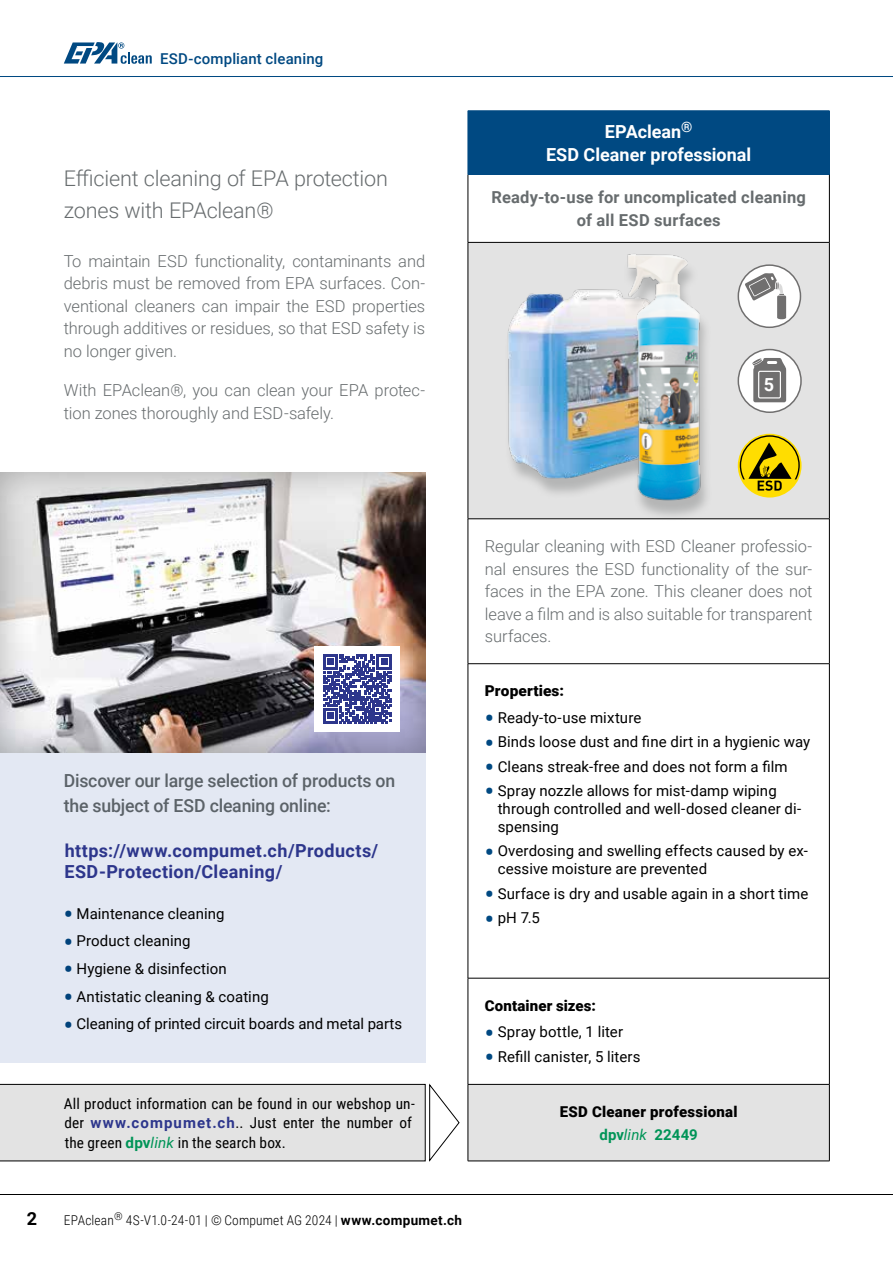
<style>
.page{position:relative;width:893px;height:1263px;background:#fff}
.page>*{position:absolute;margin:0;border:0;box-sizing:border-box;transform-origin:0 0}
.t1{font:300 21.6px/32.4px "Roboto";letter-spacing:-.01em;color:#676c6e}
.t2{font:500 18px/24.8px "Roboto";letter-spacing:-.01em;color:#676c6e}
.t3{font:700 18px/21px "Roboto";letter-spacing:.025em;color:#2d368c}
.t4{font:700 18px/22.5px "Roboto";color:#fff;text-align:center}
.t5{font:700 18px "Roboto";color:#000}
.t6{font:300 16.5px/22.5px "Roboto";letter-spacing:-.005em;color:#676c6e;text-align:justify}
.t7{font:700 16.5px/22.5px "Roboto";letter-spacing:.015em;color:#676c6e;text-align:center}
.t8{font:15px/18px "Roboto";letter-spacing:.005em;color:#000}
.t9{font:15px/19.5px "Roboto Condensed";letter-spacing:.01em;color:#000}
.t10{font:900 15px/22.8px "Roboto";letter-spacing:.015em;color:#000;text-align:center}
.t11{font:500 15px "Roboto";letter-spacing:.01em;color:#004982}
.t12{font:300 13.5px "Roboto Condensed";letter-spacing:.01em;color:#000}
.s1{font-weight:700;font-size:25.5px;color:#004982}
.s2{font-family:"Roboto";font-weight:700;color:#2d368c}
.s3{font-family:"Roboto";font-weight:700;color:#009457}
.s4{font-family:"Roboto";font-style:italic;color:#009457}
.s5{font-weight:700;color:#009457}
.s6{font-weight:400;font-style:italic;color:#009457}
.s7{font-family:"Roboto";font-weight:700}
</style>
<div class="page">
<hr style="left:0;top:75px;width:893px;height:4px;background:#fff;opacity:.75">
<hr style="left:0;top:1193px;width:893px;height:3px;background:#fff;opacity:.75">
<svg style="left:64px;top:42px;width:88px;height:22px"></svg>
<div style="left:468px;top:111px;width:361px;height:63px;background:#004982"></div>
<svg style="left:469px;top:243px;width:360px;height:918px"></svg>
<hr style="left:468px;top:175px;width:1px;height:67px;background:#000">
<hr style="left:829px;top:175px;width:1px;height:67px;background:#000">
<hr style="left:468px;top:242px;width:362px;height:1px;background:#000">
<hr style="left:468px;top:243px;width:1px;height:276px;background:#000">
<hr style="left:829px;top:243px;width:1px;height:276px;background:#000">
<hr style="left:468px;top:518px;width:362px;height:1px;background:#000">
<hr style="left:468px;top:663px;width:362px;height:1px;background:#000">
<hr style="left:468px;top:519px;width:1px;height:144px;background:#000">
<hr style="left:829px;top:519px;width:1px;height:144px;background:#000">
<hr style="left:468px;top:664px;width:1px;height:314px;background:#000">
<hr style="left:829px;top:664px;width:1px;height:314px;background:#000">
<hr style="left:468px;top:978px;width:362px;height:1px;background:#000">
<hr style="left:468px;top:978px;width:1px;height:106px;background:#000">
<hr style="left:829px;top:978px;width:1px;height:106px;background:#000">
<hr style="left:468px;top:1084px;width:362px;height:1px;background:#000">
<hr style="left:468px;top:1084px;width:1px;height:77px;background:#000">
<hr style="left:829px;top:1084px;width:1px;height:77px;background:#000">
<hr style="left:468px;top:1161px;width:362px;height:1px;background:#000">
<hr style="left:468px;top:110px;width:362px;height:1px;background:#004982">
<hr style="left:829px;top:111px;width:1px;height:63px;background:#004982">
<hr style="left:468px;top:174px;width:362px;height:1px;background:#004982">
<div style="left:0;top:753px;width:425px;height:310px;background:#e3e8f3"></div>
<div style="left:504px;top:293px;width:164px;height:206px;background:#606262;opacity:.35"></div>
<img style="left:504px;top:282px;width:119px;height:198px">
<div style="left:623px;top:258px;width:89px;height:263px;background:#606262;opacity:.35"></div>
<img style="left:624px;top:248px;width:81px;height:256px">
<svg style="left:738px;top:434px;width:63px;height:63px;background:#c4b02d"></svg>
<div style="left:738px;top:350px;width:63px;height:62px;background:#fff;border-radius:50%"></div>
<div style="left:738px;top:349px;width:64px;height:64px;border:2px solid #706f6f;border-radius:50%"></div>
<svg style="left:752px;top:358px;width:34px;height:44px"></svg>
<div style="left:738px;top:265px;width:62px;height:62px;background:#fff;border-radius:50%"></div>
<div style="left:738px;top:264px;width:63px;height:64px;border:2px solid #706f6f;border-radius:50%"></div>
<svg style="left:745px;top:272px;width:41px;height:47px"></svg>
<svg style="left:0;top:1084px;width:460px;height:77px;background:#dfdfdf"></svg>
<div style="left:0;top:471px;width:425px;height:283px;background:#000;opacity:.3"></div>
<div style="left:315px;top:646px;width:85px;height:85px;background:#fff"></div>
<svg style="left:323px;top:655px;width:68px;height:68px"></svg>
<p class="t11" style="left:160px;top:48px;width:165px">ESD-compliant cleaning</p>
<p class="t4" style="left:546px;top:120px;width:207px">EPAclean<sup>®<br></sup>ESD Cleaner professional</p>
<p class="t7" style="left:491px;top:186px;width:316px">Ready-to-use for uncomplicated cleaning of all ESD surfaces</p>
<h1 class="t1" style="left:64px;top:161px;width:326px">Efficient cleaning of EPA protection zones with EPAclean®</h1>
<p class="t6" style="left:64px;top:249px;width:363px">To maintain ESD functionality, contaminants and debris must be removed from EPA surfaces. Con&shy;ventional cleaners can impair the ESD properties through additives or residues, so that ESD safety is no longer given.</p>
<p class="t6" style="left:64px;top:378px;width:363px">With EPAclean®, you can clean your EPA protec&shy;tion zones thoroughly and ESD-safely.</p>
<p class="t4" style="left:764px;top:373px;width:12px">5</p>
<p class="t5" style="left:27px;top:1206px;width:12px">2</p>
<p class="t2" style="left:64px;top:768px;width:333px">Discover our large selection of products on the subject of ESD cleaning online:</p>
<p class="t3" style="left:64px;top:840px;width:315px">https://www.compumet.ch/Products/<br>ESD-Protection/Cleaning/</p>
<p class="t8" style="left:64px;top:904px;width:162px"><span class="s1">•</span> Maintenance cleaning</p>
<p class="t8" style="left:64px;top:931px;width:128px"><span class="s1">•</span> Product cleaning</p>
<p class="t8" style="left:64px;top:959px;width:164px"><span class="s1">•</span> Hygiene &amp; disinfection</p>
<p class="t8" style="left:64px;top:987px;width:207px"><span class="s1">•</span> Antistatic cleaning &amp; coating</p>
<p class="t8" style="left:64px;top:1014px;width:340px"><span class="s1">•</span> Cleaning of printed circuit boards and metal parts</p>
<p class="t9" style="left:64px;top:1093px;width:353px">All product information can be found in our webshop un&shy;der <span class="s2">www.compumet.ch</span>.. Just enter the number of the green <span class="s3">dpv</span><span class="s4">link</span> in the search box.</p>
<p class="t6" style="left:485px;top:535px;width:329px">Regular cleaning with ESD Cleaner professio&shy;nal ensures the ESD functionality of the sur&shy;faces in the EPA zone. This cleaner does not leave a film and is also suitable for transparent surfaces.</p>
<p class="t10" style="left:485px;top:679px;width:81px">Properties:</p>
<p class="t8" style="left:485px;top:708px;width:158px"><span class="s1">•</span> Ready-to-use mixture</p>
<p class="t8" style="left:485px;top:732px;width:327px"><span class="s1">•</span> Binds loose dust and fine dirt in a hygienic way</p>
<p class="t8" style="left:485px;top:757px;width:304px"><span class="s1">•</span> Cleans streak-free and does not form a film</p>
<p class="t8" style="left:498px;top:781px;width:305px;text-indent:-13px"><span class="s1">•</span> Spray nozzle allows for mist-damp wiping through controlled and well-dosed cleaner di&shy;spensing</p>
<p class="t8" style="left:498px;top:841px;width:312px;text-indent:-13px"><span class="s1">•</span> Overdosing and swelling effects caused by ex&shy;cessive moisture are prevented</p>
<p class="t8" style="left:485px;top:884px;width:325px"><span class="s1">•</span> Surface is dry and usable again in a short time</p>
<p class="t8" style="left:485px;top:908px;width:56px"><span class="s1">•</span> pH 7.5</p>
<p class="t10" style="left:485px;top:993px;width:112px">Container sizes:</p>
<p class="t8" style="left:485px;top:1022px;width:140px"><span class="s1">•</span> Spray bottle, 1 liter</p>
<p class="t8" style="left:485px;top:1047px;width:157px"><span class="s1">•</span> Refill canister, 5 liters</p>
<p class="t10" style="left:560px;top:1099px;width:179px">ESD Cleaner professional <span class="s5">dpv</span><span class="s6">link</span> <span class="s5">22449</span></p>
<p class="t12" style="left:64px;top:1210px;width:400px">EPAclean<sup>®</sup> 4S-V1.0-24-01 | © Compumet AG 2024 | <span class="s7">www.compumet.ch</span></p>
</div>
